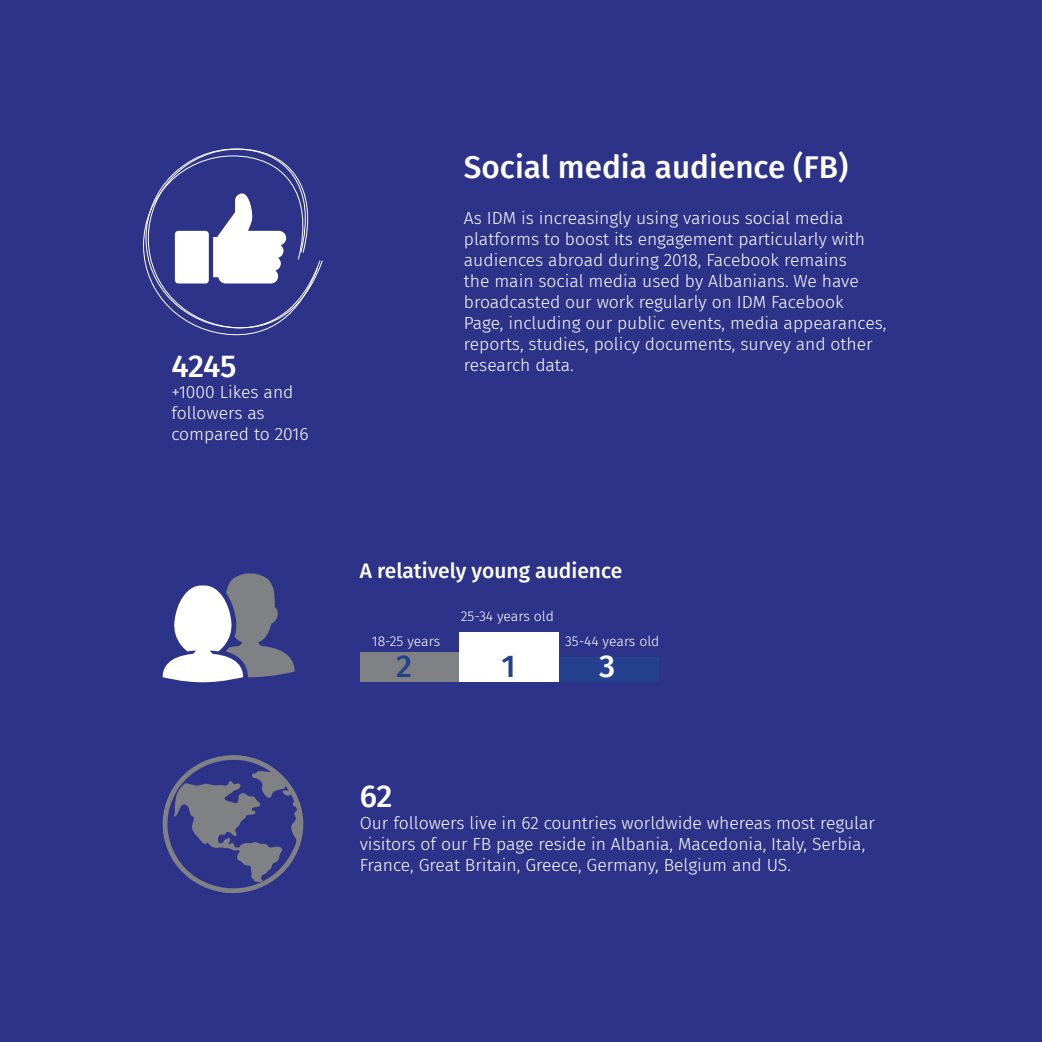
<style>
.page{position:relative;width:1042px;height:1042px;background:#2e338a}
.page>*{position:absolute;margin:0;border:0;box-sizing:border-box;transform-origin:0 0}
.t1{font:500 31.5px "Fira Sans";color:#fff}
.t2{font:500 31.5px "Fira Sans";color:#25408f}
.t3{font:500 21px "Fira Sans";color:#fff}
.t4{font:300 17.5px/21px "Fira Sans";color:#fff}
.t5{font:300 14px "Fira Sans";color:#fff}
</style>
<div class="page">
<svg style="left:143px;top:149px;width:180px;height:187px"></svg>
<svg style="left:162px;top:755px;width:142px;height:139px"></svg>
<svg style="left:163px;top:573px;width:132px;height:109px"></svg>
<div style="left:360px;top:652px;width:100px;height:30px;background:#808184"></div>
<div style="left:459px;top:632px;width:99px;height:50px;background:#fff"></div>
<div style="left:558px;top:657px;width:100px;height:25px;background:#25408f"></div>
<h1 class="t1" style="left:464px;top:142px;width:386px">Social media audience (FB)</h1>
<p class="t4" style="left:464px;top:207px;width:424px">As IDM is increasingly using various social media platforms to boost its engagement particularly with audiences abroad during 2018, Facebook remains<br>the main social media used by Albanians. We have broadcasted our work regularly on IDM Facebook Page, including our public events, media appearances, reports, studies, policy documents, survey and other</p>
<h1 class="t1" style="left:171px;top:340px;width:67px">4245</h1>
<p class="t4" style="left:464px;top:354px;width:111px">research data.</p>
<p class="t4" style="left:171px;top:382px;width:139px">+1000 Likes and followers as compared to 2016</p>
<p class="t3" style="left:360px;top:554px;width:264px">A relatively young audience</p>
<p class="t5" style="left:461px;top:606px;width:95px">25-34 years old</p>
<p class="t5" style="left:372px;top:631px;width:70px">18-25 years</p>
<p class="t5" style="left:565px;top:631px;width:96px">35-44 years old</p>
<h1 class="t2" style="left:396px;top:641px;width:17px">2</h1>
<h1 class="t2" style="left:502px;top:641px;width:16px">1</h1>
<h1 class="t1" style="left:599px;top:641px;width:18px">3</h1>
<h1 class="t1" style="left:360px;top:771px;width:34px">62</h1>
<p class="t4" style="left:360px;top:812px;width:517px">Our followers live in 62 countries worldwide whereas most regular visitors of our FB page reside in Albania, Macedonia, Italy, Serbia,<br>France, Great Britain, Greece, Germany, Belgium and US.</p>
</div>
